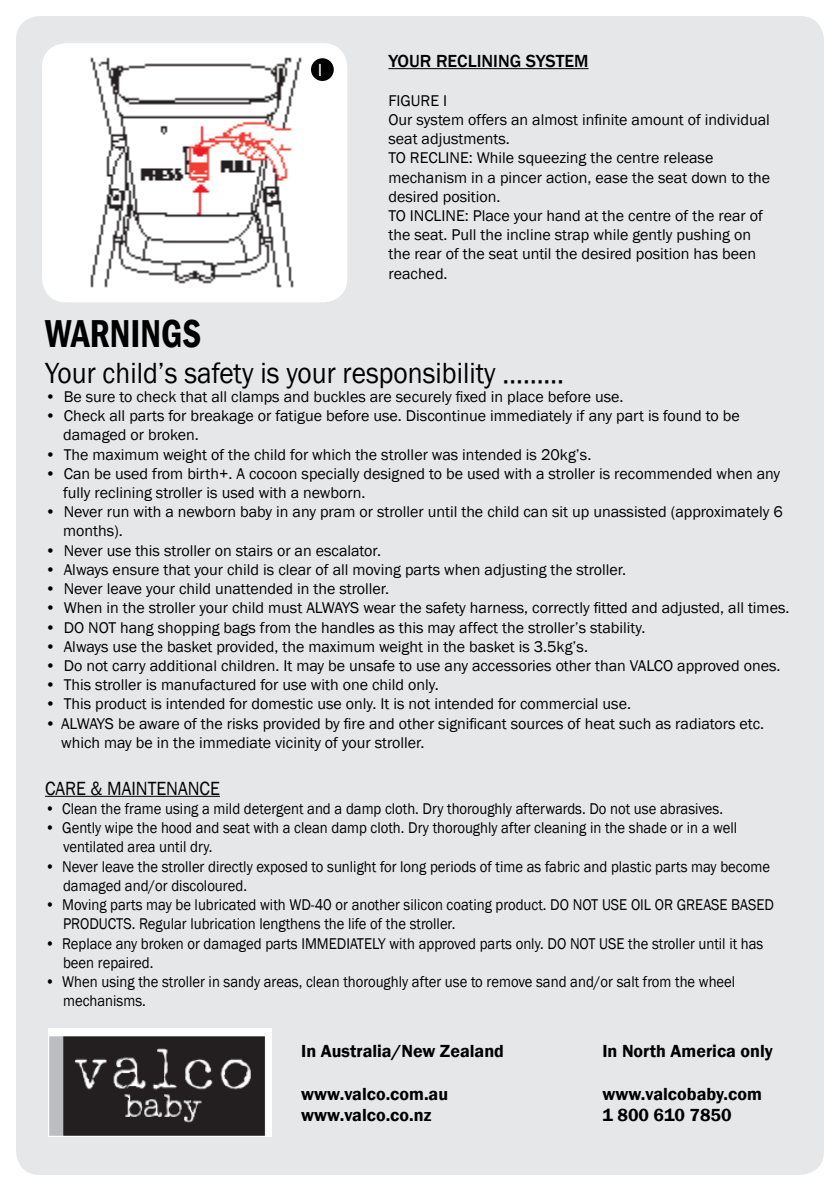
<style>
.page{position:relative;width:840px;height:1191px;background:#fff}
.page>*{position:absolute;margin:0;border:0;box-sizing:border-box;transform-origin:0 0}
.t1{font:600 condensed 40px "Franklin Gothic";color:#000;scale:.92 1}
.t2{font:30px "Franklin Gothic";color:#000;scale:.92 1}
.t3{font:19.6px "Franklin Gothic";color:#000;scale:.92 1}
.t4{font:600 18px/21.6px "Franklin Gothic";color:#000}
.t5{font:500 18px "Franklin Gothic";color:#000}
.t6{font:18px "Franklin Gothic";color:#fff}
.t7{font:16px/19.2px "Franklin Gothic";color:#000}
.t8{font:16px/19.2px "Franklin Gothic";color:#000;scale:.92 1}
</style>
<div class="page">
<div style="left:16px;top:16px;width:807px;height:1159px;background:#e6e7e8;border-radius:24px"></div>
<hr style="left:45px;top:796px;width:175px;height:1px;background:#000">
<img style="left:48px;top:1029px;width:223px;height:107px">
<div style="left:42px;top:43px;width:305px;height:259px;background:#fff;border-radius:24px"></div>
<hr style="left:388px;top:68px;width:200px;height:1px;background:#000">
<img style="left:90px;top:57px;width:212px;height:231px">
<div style="left:311px;top:58px;width:22px;height:23px;background:#000;border-radius:50%"></div>
<p class="t6" style="left:317px;top:58px;width:6px">I</p>
<p class="t5" style="left:388px;top:50px;width:201px">YOUR RECLINING SYSTEM</p>
<p class="t7" style="left:388px;top:91px;width:383px">FIGURE I<br>Our system offers an almost infinite amount of individual seat adjustments.<br>TO RECLINE: While squeezing the centre release mechanism in a pincer action, ease the seat down to the desired position.<br>TO INCLINE: Place your hand at the centre of the rear of the seat. Pull the incline strap while gently pushing on the rear of the seat until the desired position has been reached.</p>
<h1 class="t1" style="left:45px;top:307px;width:171px">WARNINGS</h1>
<h2 class="t2" style="left:45px;top:354px;width:565px">Your child’s safety is your responsibility ………</h2>
<p class="t7" style="left:45px;top:387px;width:579px">• Be sure to check that all clamps and buckles are securely fixed in place before use.</p>
<p class="t7" style="left:63px;top:406px;width:677px;text-indent:-18px">• Check all parts for breakage or fatigue before use. Discontinue immediately if any part is found to be damaged or broken.</p>
<p class="t7" style="left:45px;top:445px;width:547px">• The maximum weight of the child for which the stroller was intended is 20kg’s.</p>
<p class="t7" style="left:63px;top:464px;width:718px;text-indent:-18px">• Can be used from birth+. A cocoon specially designed to be used with a stroller is recommended when any fully reclining stroller is used with a newborn.</p>
<p class="t7" style="left:63px;top:502px;width:720px;text-indent:-18px">• Never run with a newborn baby in any pram or stroller until the child can sit up unassisted (approximately 6 months).</p>
<p class="t7" style="left:45px;top:541px;width:337px">• Never use this stroller on stairs or an escalator.</p>
<p class="t7" style="left:45px;top:560px;width:582px">• Always ensure that your child is clear of all moving parts when adjusting the stroller.</p>
<p class="t7" style="left:45px;top:579px;width:345px">• Never leave your child unattended in the stroller.</p>
<p class="t7" style="left:45px;top:598px;width:745px">• When in the stroller your child must ALWAYS wear the safety harness, correctly fitted and adjusted, all times.</p>
<p class="t7" style="left:45px;top:618px;width:601px">• DO NOT hang shopping bags from the handles as this may affect the stroller’s stability.</p>
<p class="t7" style="left:45px;top:637px;width:544px">• Always use the basket provided, the maximum weight in the basket is 3.5kg’s.</p>
<p class="t7" style="left:45px;top:656px;width:736px">• Do not carry additional children. It may be unsafe to use any accessories other than VALCO approved ones.</p>
<p class="t7" style="left:45px;top:675px;width:395px">• This stroller is manufactured for use with one child only.</p>
<p class="t7" style="left:45px;top:694px;width:587px">• This product is intended for domestic use only. It is not intended for commercial use.</p>
<p class="t7" style="left:61px;top:714px;width:704px;text-indent:-16px">• ALWAYS be aware of the risks provided by fire and other significant sources of heat such as radiators etc. which may be in the immediate vicinity of your stroller.</p>
<p class="t3" style="left:45px;top:776px;width:191px">CARE &amp; MAINTENANCE</p>
<p class="t8" style="left:45px;top:799px;width:738px">• Clean the frame using a mild detergent and a damp cloth. Dry thoroughly afterwards. Do not use abrasives.</p>
<p class="t8" style="left:63px;top:818px;width:733px;text-indent:-18px">• Gently wipe the hood and seat with a clean damp cloth. Dry thoroughly after cleaning in the shade or in a well ventilated area until dry.</p>
<p class="t8" style="left:63px;top:857px;width:769px;text-indent:-18px">• Never leave the stroller directly exposed to sunlight for long periods of time as fabric and plastic parts may become damaged and/or discoloured.</p>
<p class="t8" style="left:63px;top:895px;width:773px;text-indent:-18px">• Moving parts may be lubricated with WD-40 or another silicon coating product. DO NOT USE OIL OR GREASE BASED<br>PRODUCTS. Regular lubrication lengthens the life of the stroller.</p>
<p class="t8" style="left:63px;top:934px;width:762px;text-indent:-18px">• Replace any broken or damaged parts IMMEDIATELY with approved parts only. DO NOT USE the stroller until it has been repaired.</p>
<p class="t8" style="left:63px;top:972px;width:731px;text-indent:-18px">• When using the stroller in sandy areas, clean thoroughly after use to remove sand and/or salt from the wheel mechanisms.</p>
<p class="t4" style="left:301px;top:1040px;width:204px">In Australia/New Zealand</p>
<p class="t4" style="left:301px;top:1083px;width:148px">www.valco.com.au www.valco.co.nz</p>
<p class="t4" style="left:602px;top:1040px;width:172px">In North America only</p>
<p class="t4" style="left:602px;top:1083px;width:161px">www.valcobaby.com<br>1 800 610 7850</p>
</div>
